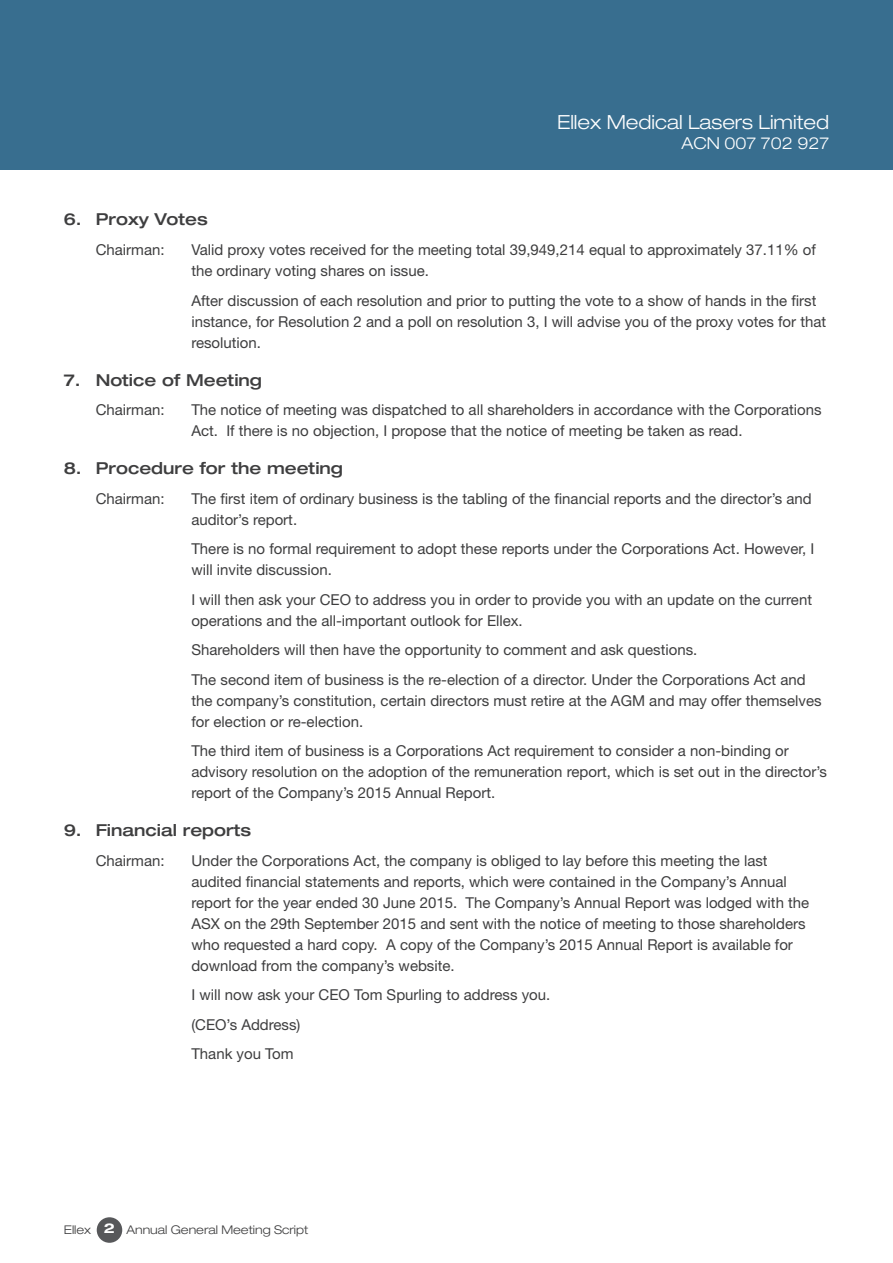
<style>
.page{position:relative;width:893px;height:1263px;background:#fff}
.page>*{position:absolute;margin:0;border:0;box-sizing:border-box;transform-origin:0 0}
.t1{font:300 expanded 19.5px "Helvetica Neue";color:#fff}
.t2{font:500 expanded 16.5px "Helvetica Neue";color:#3e3e3f}
.t3{font:300 expanded 16.5px "Helvetica Neue";color:#fff}
.IndentwithHeading{font:15px/21px "Helvetica Neue";color:#3e3e3f}
.t4{font:300 expanded 12px "Helvetica Neue";color:#3e3e3f}
.s1{font-weight:700;font-size:13.5px;color:#fff}
</style>
<div class="page">
<div style="left:0;top:0;width:893px;height:170px;background:#386e8f"></div>
<div style="left:97px;top:1217px;width:25px;height:26px;background:#57585a;border-radius:50%"></div>
<h1 class="t1" style="left:557px;top:110px;width:274px">Ellex Medical Lasers Limited</h1>
<p class="t3" style="left:681px;top:133px;width:149px">ACN 007 702 927</p>
<p class="t2" style="left:64px;top:209px;width:146px">6. Proxy Votes</p>
<p class="IndentwithHeading" style="left:96px;top:239px;width:70px">Chairman:</p>
<p class="IndentwithHeading" style="left:191px;top:239px;width:626px">Valid proxy votes received for the meeting total 39,949,214 equal to approximately 37.11% of the ordinary voting shares on issue.</p>
<p class="IndentwithHeading" style="left:191px;top:289px;width:636px">After discussion of each resolution and prior to putting the vote to a show of hands in the first instance, for Resolution 2 and a poll on resolution 3, I will advise you of the proxy votes for that resolution.</p>
<p class="t2" style="left:64px;top:369px;width:200px">7. Notice of Meeting</p>
<p class="IndentwithHeading" style="left:96px;top:399px;width:70px">Chairman:</p>
<p class="IndentwithHeading" style="left:191px;top:399px;width:632px">The notice of meeting was dispatched to all shareholders in accordance with the Corporations<br>Act. If there is no objection, I propose that the notice of meeting be taken as read.</p>
<p class="t2" style="left:64px;top:458px;width:281px">8. Procedure for the meeting</p>
<p class="IndentwithHeading" style="left:96px;top:487px;width:70px">Chairman:</p>
<p class="IndentwithHeading" style="left:191px;top:487px;width:622px">The first item of ordinary business is the tabling of the financial reports and the director’s and auditor’s report.</p>
<p class="IndentwithHeading" style="left:191px;top:538px;width:624px">There is no formal requirement to adopt these reports under the Corporations Act. However, I will invite discussion.</p>
<p class="IndentwithHeading" style="left:191px;top:588px;width:622px">I will then ask your CEO to address you in order to provide you with an update on the current operations and the all-important outlook for Ellex.</p>
<p class="IndentwithHeading" style="left:191px;top:639px;width:507px">Shareholders will then have the opportunity to comment and ask questions.</p>
<p class="IndentwithHeading" style="left:191px;top:668px;width:632px">The second item of business is the re-election of a director. Under the Corporations Act and the company’s constitution, certain directors must retire at the AGM and may offer themselves for election or re-election.</p>
<p class="IndentwithHeading" style="left:191px;top:740px;width:637px">The third item of business is a Corporations Act requirement to consider a non-binding or advisory resolution on the adoption of the remuneration report, which is set out in the director’s report of the Company’s 2015 Annual Report.</p>
<p class="t2" style="left:64px;top:820px;width:189px">9. Financial reports</p>
<p class="IndentwithHeading" style="left:96px;top:849px;width:70px">Chairman:</p>
<p class="IndentwithHeading" style="left:191px;top:849px;width:619px">Under the Corporations Act, the company is obliged to lay before this meeting the last audited financial statements and reports, which were contained in the Company’s Annual report for the year ended 30 June 2015. The Company’s Annual Report was lodged with the ASX on the 29th September 2015 and sent with the notice of meeting to those shareholders who requested a hard copy. A copy of the Company’s 2015 Annual Report is available for download from the company’s website.</p>
<p class="IndentwithHeading" style="left:191px;top:984px;width:360px">I will now ask your CEO Tom Spurling to address you.</p>
<p class="IndentwithHeading" style="left:191px;top:1014px;width:111px">(CEO’s Address)</p>
<p class="IndentwithHeading" style="left:191px;top:1043px;width:104px">Thank you Tom</p>
<p class="t4" style="left:64px;top:1222px;width:246px">Ellex <span class="s1">2</span> Annual General Meeting Script</p>
</div>
